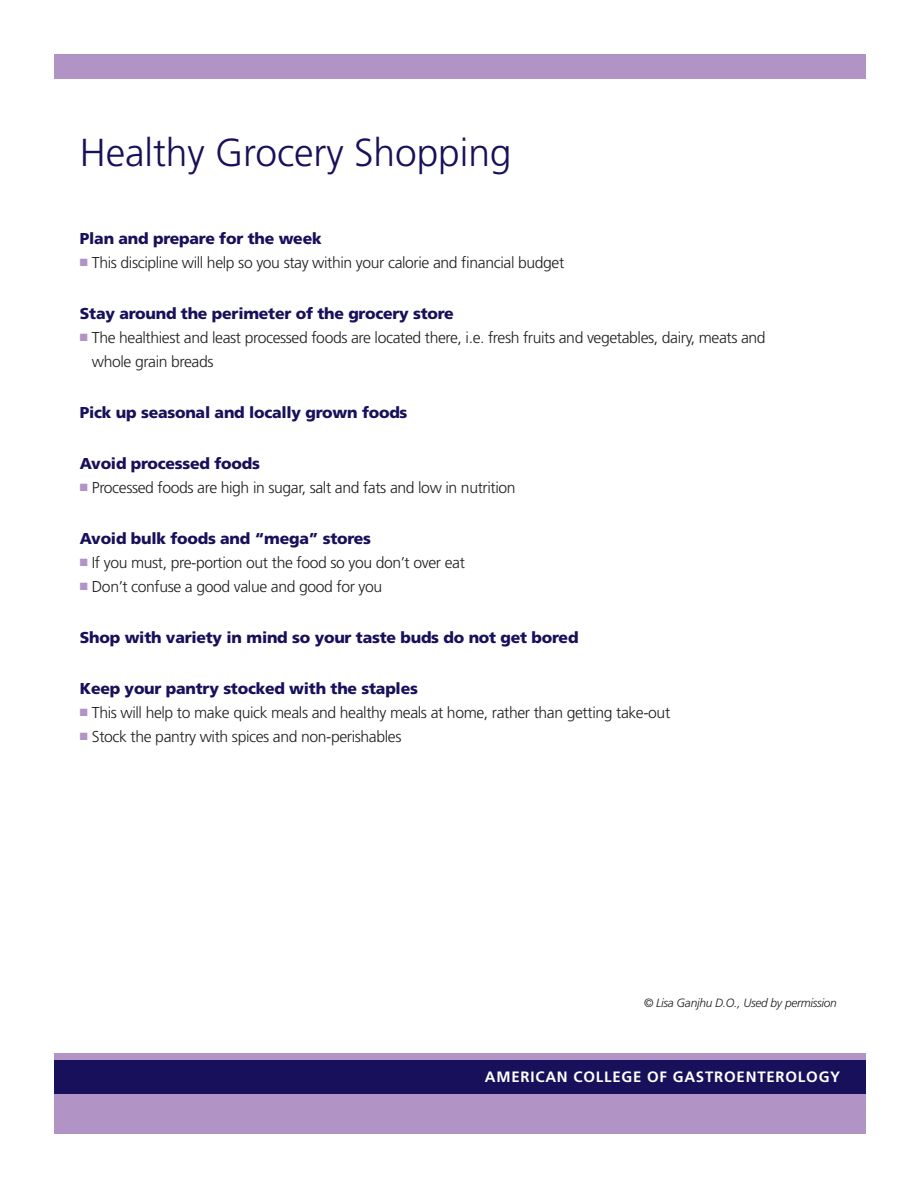
<style>
.page{position:relative;width:918px;height:1188px;background:#fff}
.page>*{position:absolute;margin:0;border:0;box-sizing:border-box;transform-origin:0 0}
.t1{font:300 39px "Frutiger";letter-spacing:-.005em;color:#18105a}
.t2{font:300 15.75px/24px "Frutiger";letter-spacing:-.025em;color:#231f20}
.Body{font:900 15.75px "Frutiger";letter-spacing:-.015em;color:#18105a}
.t3{font:700 15px "Frutiger";letter-spacing:.05em;color:#fff}
.t4{font:italic 300 12px "Frutiger";letter-spacing:-.025em;color:#231f20}
.s1{color:#b194c5}
</style>
<div class="page">
<div style="left:54px;top:54px;width:811px;height:24px;background:#b194c5"></div>
<div style="left:54px;top:1053px;width:811px;height:81px;background:#b194c5"></div>
<div style="left:54px;top:1060px;width:811px;height:34px;background:#18105a"></div>
<p class="t1" style="left:80px;top:130px;width:433px">Healthy Grocery Shopping</p>
<p class="Body" style="left:80px;top:229px;width:243px">Plan and prepare for the week</p>
<p class="t2" style="left:80px;top:250px;width:486px"><span class="s1">■</span> This discipline will help so you stay within your calorie and financial budget</p>
<p class="Body" style="left:80px;top:304px;width:376px">Stay around the perimeter of the grocery store</p>
<p class="t2" style="left:92px;top:325px;width:675px;text-indent:-12px"><span class="s1">■</span> The healthiest and least processed foods are located there, i.e. fresh fruits and vegetables, dairy, meats and whole grain breads</p>
<p class="Body" style="left:80px;top:403px;width:329px">Pick up seasonal and locally grown foods</p>
<p class="Body" style="left:80px;top:454px;width:182px">Avoid processed foods</p>
<p class="t2" style="left:80px;top:475px;width:437px"><span class="s1">■</span> Processed foods are high in sugar, salt and fats and low in nutrition</p>
<p class="Body" style="left:80px;top:529px;width:293px">Avoid bulk foods and “mega” stores</p>
<p class="t2" style="left:80px;top:550px;width:387px"><span class="s1">■</span> If you must, pre-portion out the food so you don’t over eat</p>
<p class="t2" style="left:80px;top:574px;width:304px"><span class="s1">■</span> Don’t confuse a good value and good for you</p>
<p class="Body" style="left:80px;top:628px;width:500px">Shop with variety in mind so your taste buds do not get bored</p>
<p class="Body" style="left:80px;top:679px;width:340px">Keep your pantry stocked with the staples</p>
<p class="t2" style="left:80px;top:700px;width:592px"><span class="s1">■</span> This will help to make quick meals and healthy meals at home, rather than getting take-out</p>
<p class="t2" style="left:80px;top:724px;width:323px"><span class="s1">■</span> Stock the pantry with spices and non-perishables</p>
<p class="t4" style="left:644px;top:996px;width:195px">© Lisa Ganjhu D.O., Used by permission</p>
<p class="t3" style="left:485px;top:1068px;width:357px">AMERICAN COLLEGE OF GASTROENTEROLOGY</p>
</div>
